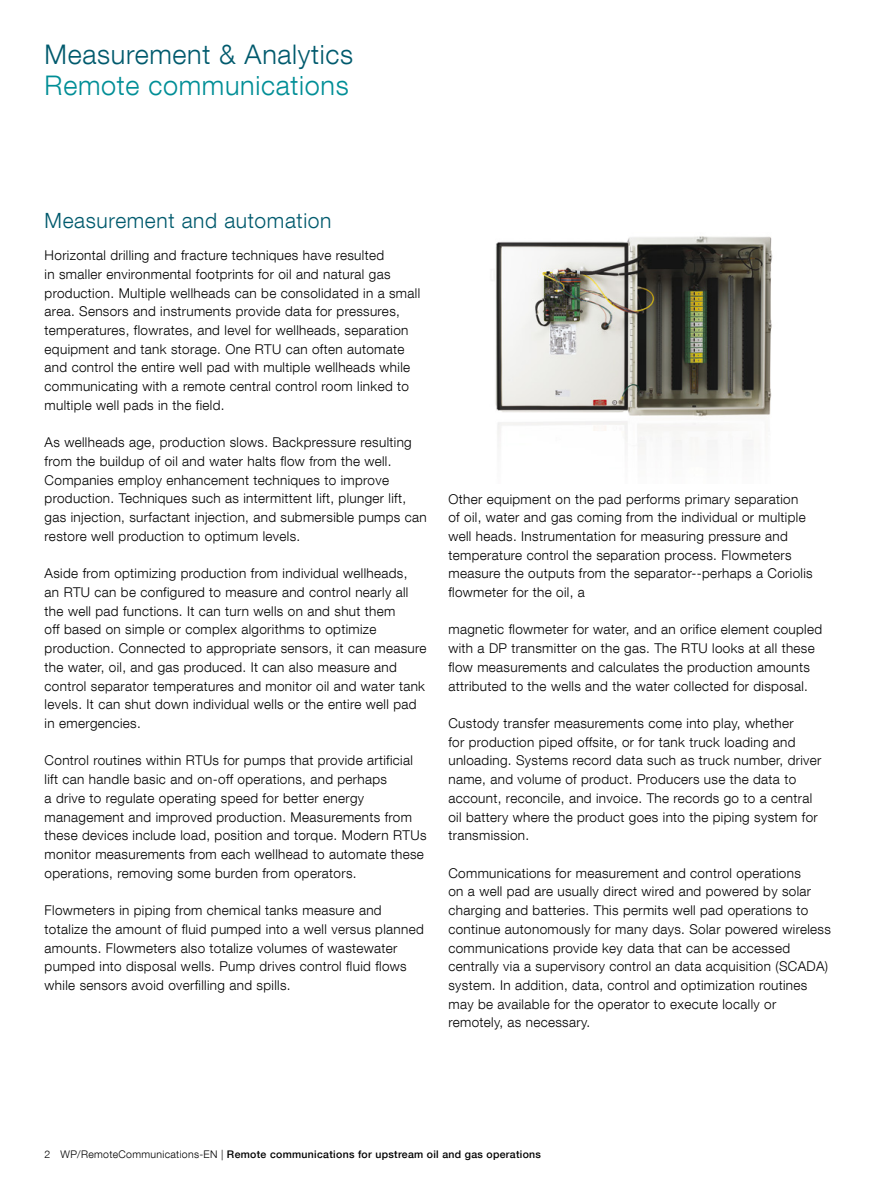
<style>
.page{position:relative;width:893px;height:1188px;background:#fff}
.page>*{position:absolute;margin:0;border:0;box-sizing:border-box;transform-origin:0 0}
.t1{font:300 27px "ABB Neue Helvetica";letter-spacing:.025em;color:#005a6d}
.t2{font:300 27px "ABB Neue Helvetica";letter-spacing:.025em;color:#008e96}
.t3{font:300 21px "ABB Neue Helvetica";letter-spacing:.03em;color:#005a6d}
.t4{font:300 13.5px/18.8px "ABB Neue Helvetica";letter-spacing:.025em;color:#000}
.t5{font:500 10.5px "ABB Neue Helvetica";letter-spacing:.03em;color:#000}
.s1{font-weight:300}
</style>
<div class="page">
<img style="left:495px;top:236px;width:278px;height:219px">
<h1 class="t1" style="left:45px;top:38px;width:310px">Measurement &amp; Analytics</h1>
<h1 class="t2" style="left:45px;top:69px;width:306px">Remote communications</h1>
<h2 class="t3" style="left:45px;top:208px;width:288px">Measurement and automation</h2>
<p class="t4" style="left:45px;top:246px;width:377px">Horizontal drilling and fracture techniques have resulted<br>in smaller environmental footprints for oil and natural gas production. Multiple wellheads can be consolidated in a small area. Sensors and instruments provide data for pressures, temperatures, flowrates, and level for wellheads, separation equipment and tank storage. One RTU can often automate and control the entire well pad with multiple wellheads while communicating with a remote central control room linked to multiple well pads in the field.</p>
<p class="t4" style="left:45px;top:433px;width:384px">As wellheads age, production slows. Backpressure resulting from the buildup of oil and water halts flow from the well.<br>Companies employ enhancement techniques to improve production. Techniques such as intermittent lift, plunger lift, gas injection, surfactant injection, and submersible pumps can restore well production to optimum levels.</p>
<p class="t4" style="left:45px;top:564px;width:383px">Aside from optimizing production from individual wellheads,<br>an RTU can be configured to measure and control nearly all the well pad functions. It can turn wells on and shut them<br>off based on simple or complex algorithms to optimize production. Connected to appropriate sensors, it can measure the water, oil, and gas produced. It can also measure and control separator temperatures and monitor oil and water tank levels. It can shut down individual wells or the entire well pad in emergencies.</p>
<p class="t4" style="left:45px;top:751px;width:383px">Control routines within RTUs for pumps that provide artificial lift can handle basic and on-off operations, and perhaps<br>a drive to regulate operating speed for better energy management and improved production. Measurements from these devices include load, position and torque. Modern RTUs monitor measurements from each wellhead to automate these operations, removing some burden from operators.</p>
<p class="t4" style="left:45px;top:901px;width:381px">Flowmeters in piping from chemical tanks measure and totalize the amount of fluid pumped into a well versus planned amounts. Flowmeters also totalize volumes of wastewater pumped into disposal wells. Pump drives control fluid flows while sensors avoid overfilling and spills.</p>
<p class="t4" style="left:448px;top:489px;width:366px">Other equipment on the pad performs primary separation of oil, water and gas coming from the individual or multiple well heads. Instrumentation for measuring pressure and temperature control the separation process. Flowmeters measure the outputs from the separator--perhaps a Coriolis flowmeter for the oil, a</p>
<p class="t4" style="left:448px;top:620px;width:375px">magnetic flowmeter for water, and an orifice element coupled with a DP transmitter on the gas. The RTU looks at all these flow measurements and calculates the production amounts attributed to the wells and the water collected for disposal.</p>
<p class="t4" style="left:448px;top:714px;width:374px">Custody transfer measurements come into play, whether<br>for production piped offsite, or for tank truck loading and unloading. Systems record data such as truck number, driver name, and volume of product. Producers use the data to account, reconcile, and invoice. The records go to a central oil battery where the product goes into the piping system for transmission.</p>
<p class="t4" style="left:448px;top:863px;width:384px">Communications for measurement and control operations<br>on a well pad are usually direct wired and powered by solar charging and batteries. This permits well pad operations to continue autonomously for many days. Solar powered wireless communications provide key data that can be accessed centrally via a supervisory control an data acquisition (SCADA) system. In addition, data, control and optimization routines may be available for the operator to execute locally or remotely, as necessary.</p>
<p class="t5" style="left:45px;top:1148px;width:498px"><span class="s1">2 WP/RemoteCommunications-EN |</span> Remote communications for upstream oil and gas operations</p>
</div>
